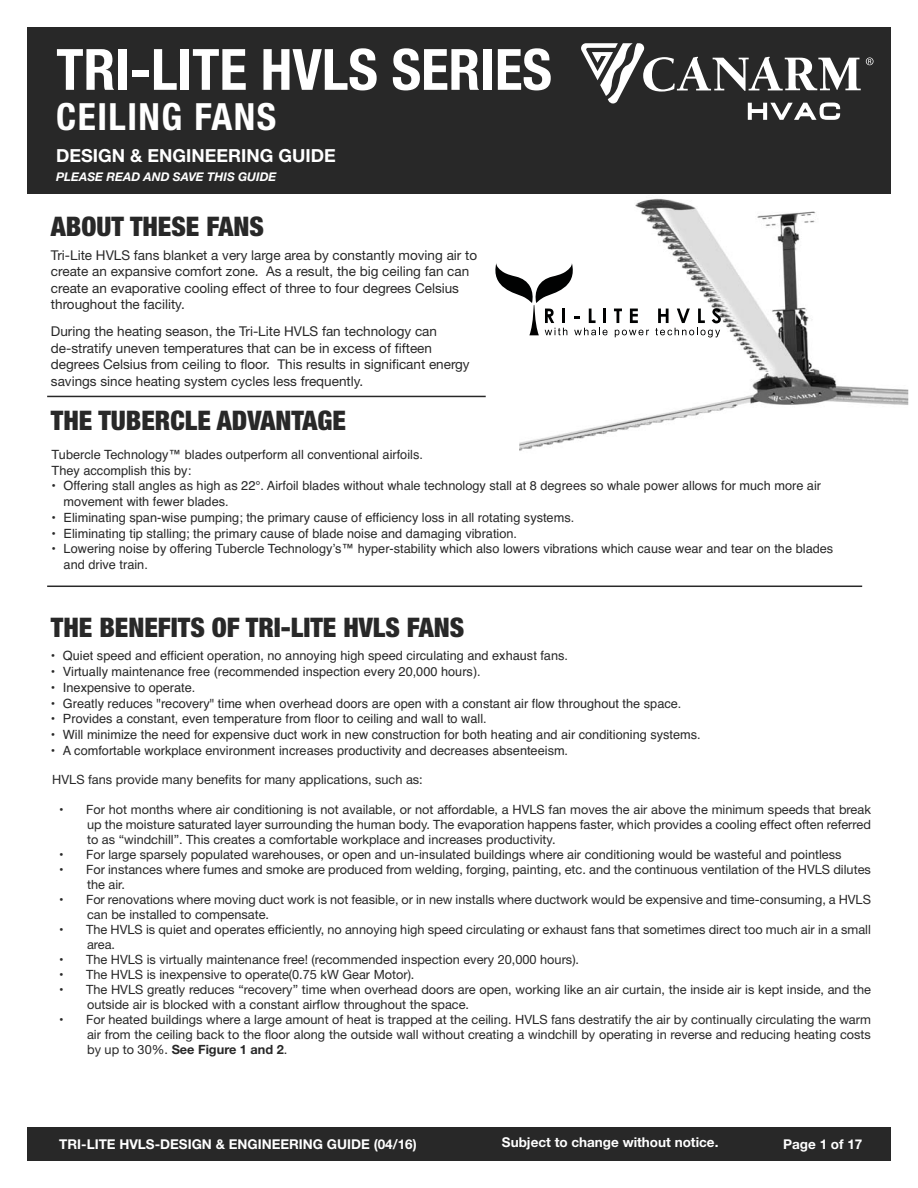
<style>
.page{position:relative;width:918px;height:1188px;background:#fff}
.page>*{position:absolute;margin:0;border:0;box-sizing:border-box;transform-origin:0 0}
.t1{font:700 condensed 57px "Helvetica Neue";color:#fff}
.t2{font:700 condensed 37.5px "Helvetica Neue";letter-spacing:.04em;color:#fff}
.t3{font:900 condensed 27px "Helvetica Neue";color:#282828}
.t4{font:700 18px "Helvetica Neue";color:#fff}
.t5{font:13.5px/16.5px "Helvetica Neue";color:#282828}
.t6{font:700 13.5px "Helvetica Neue";color:#fff}
.t7{font:12.75px/15px "Helvetica Neue";color:#282828}
.t8{font:12.75px/15.8px "Helvetica";color:#282828}
.t9{font:italic 700 12px "Helvetica Neue";color:#fff}
.s1{font-weight:700}
</style>
<div class="page">
<div style="left:27px;top:27px;width:864px;height:167px;background:#282828"></div>
<div style="left:27px;top:1127px;width:864px;height:34px;background:#282828"></div>
<svg style="left:581px;top:43px;width:293px;height:77px"></svg>
<img style="left:519px;top:198px;width:389px;height:253px">
<svg style="left:614px;top:309px;width:8px;height:14px"></svg>
<svg style="left:630px;top:309px;width:8px;height:14px"></svg>
<svg style="left:615px;top:330px;width:34px;height:7px"></svg>
<svg style="left:655px;top:308px;width:66px;height:29px"></svg>
<svg style="left:495px;top:263px;width:113px;height:72px"></svg>
<hr style="left:47px;top:396px;width:439px;height:1px;background:#282828">
<hr style="left:47px;top:586px;width:815px;height:1px;background:#282828">
<h1 class="t1" style="left:56px;top:37px;width:497px">TRI-LITE HVLS SERIES</h1>
<h2 class="t2" style="left:56px;top:95px;width:221px">CEILING FANS</h2>
<h3 class="t4" style="left:56px;top:149px;width:281px">DESIGN &amp; ENGINEERING GUIDE</h3>
<p class="t9" style="left:56px;top:173px;width:222px">PLEASE READ AND SAVE THIS GUIDE</p>
<h3 class="t3" style="left:51px;top:210px;width:214px">ABOUT THESE FANS</h3>
<p class="t5" style="left:51px;top:248px;width:428px">Tri-Lite HVLS fans blanket a very large area by constantly moving air to create an expansive comfort zone. As a result, the big ceiling fan can create an evaporative cooling effect of three to four degrees Celsius throughout the facility.</p>
<p class="t5" style="left:51px;top:324px;width:420px">During the heating season, the Tri-Lite HVLS fan technology can de-stratify uneven temperatures that can be in excess of fifteen degrees Celsius from ceiling to floor. This results in significant energy savings since heating system cycles less frequently.</p>
<h3 class="t3" style="left:51px;top:405px;width:297px">THE TUBERCLE ADVANTAGE</h3>
<p class="t8" style="left:52px;top:448px;width:373px">Tubercle Technology™ blades outperform all conventional airfoils.<br>They accomplish this by:</p>
<p class="t8" style="left:64px;top:479px;width:759px;text-indent:-12px">• Offering stall angles as high as 22°. Airfoil blades without whale technology stall at 8 degrees so whale power allows for much more air movement with fewer blades.</p>
<p class="t8" style="left:52px;top:511px;width:524px">• Eliminating span-wise pumping; the primary cause of efficiency loss in all rotating systems.</p>
<p class="t8" style="left:52px;top:526px;width:467px">• Eliminating tip stalling; the primary cause of blade noise and damaging vibration.</p>
<p class="t8" style="left:64px;top:542px;width:771px;text-indent:-12px">• Lowering noise by offering Tubercle Technology’s™ hyper-stability which also lowers vibrations which cause wear and tear on the blades and drive train.</p>
<h3 class="t3" style="left:51px;top:612px;width:415px">THE BENEFITS OF TRI-LITE HVLS FANS</h3>
<p class="t8" style="left:51px;top:649px;width:519px">• Quiet speed and efficient operation, no annoying high speed circulating and exhaust fans.</p>
<p class="t8" style="left:51px;top:665px;width:431px">• Virtually maintenance free (recommended inspection every 20,000 hours).</p>
<p class="t8" style="left:51px;top:681px;width:146px">• Inexpensive to operate.</p>
<p class="t8" style="left:51px;top:696px;width:632px">• Greatly reduces "recovery" time when overhead doors are open with a constant air flow throughout the space.</p>
<p class="t8" style="left:51px;top:712px;width:437px">• Provides a constant, even temperature from floor to ceiling and wall to wall.</p>
<p class="t8" style="left:51px;top:728px;width:651px">• Will minimize the need for expensive duct work in new construction for both heating and air conditioning systems.</p>
<p class="t8" style="left:51px;top:744px;width:519px">• A comfortable workplace environment increases productivity and decreases absenteeism.</p>
<p class="t7" style="left:52px;top:773px;width:372px">HVLS fans provide many benefits for many applications, such as:</p>
<p class="t7" style="left:87px;top:803px;width:785px;text-align:justify;text-indent:-28px">• For hot months where air conditioning is not available, or not affordable, a HVLS fan moves the air above the minimum speeds that break up the moisture saturated layer surrounding the human body. The evaporation happens faster, which provides a cooling effect often referred to as “windchill”. This creates a comfortable workplace and increases productivity.</p>
<p class="t7" style="left:59px;top:848px;width:784px">• For large sparsely populated warehouses, or open and un-insulated buildings where air conditioning would be wasteful and pointless</p>
<p class="t7" style="left:87px;top:863px;width:785px;text-indent:-28px">• For instances where fumes and smoke are produced from welding, forging, painting, etc. and the continuous ventilation of the HVLS dilutes the air.</p>
<p class="t7" style="left:87px;top:893px;width:785px;text-indent:-28px">• For renovations where moving duct work is not feasible, or in new installs where ductwork would be expensive and time-consuming, a HVLS can be installed to compensate.</p>
<p class="t7" style="left:87px;top:923px;width:785px;text-indent:-28px">• The HVLS is quiet and operates efficiently, no annoying high speed circulating or exhaust fans that sometimes direct too much air in a small area.</p>
<p class="t7" style="left:59px;top:953px;width:522px">• The HVLS is virtually maintenance free! (recommended inspection every 20,000 hours).</p>
<p class="t7" style="left:59px;top:968px;width:357px">• The HVLS is inexpensive to operate(0.75 kW Gear Motor).</p>
<p class="t7" style="left:87px;top:983px;width:785px;text-indent:-28px">• The HVLS greatly reduces “recovery” time when overhead doors are open, working like an air curtain, the inside air is kept inside, and the outside air is blocked with a constant airflow throughout the space.</p>
<p class="t7" style="left:87px;top:1013px;width:785px;text-align:justify;text-indent:-28px">• For heated buildings where a large amount of heat is trapped at the ceiling. HVLS fans destratify the air by continually circulating the warm air from the ceiling back to the floor along the outside wall without creating a windchill by operating in reverse and reducing heating costs by up to 30%. <span class="s1">See Figure 1 and 2</span>.</p>
<p class="t6" style="left:59px;top:1139px;width:359px">TRI-LITE HVLS-DESIGN &amp; ENGINEERING GUIDE (04/16)</p>
<p class="t6" style="left:502px;top:1138px;width:218px">Subject to change without notice.</p>
<p class="t6" style="left:783px;top:1139px;width:81px">Page 1 of 17</p>
</div>
